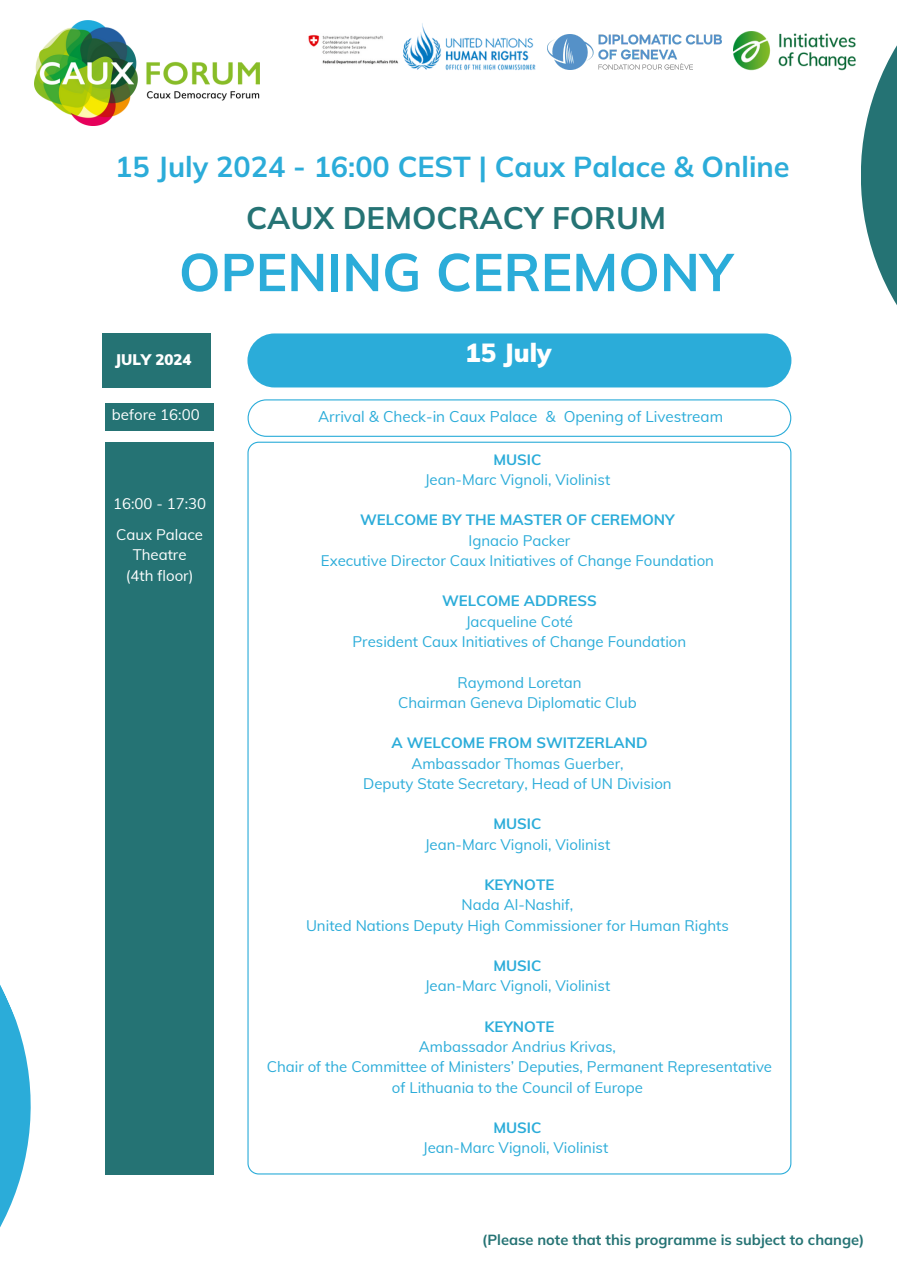
<style>
.page{position:relative;width:897px;height:1264px;background:#fff}
.page>*{position:absolute;margin:0;border:0;box-sizing:border-box;transform-origin:0 0}
.t1{font:700 52.95px "Mulish";color:#2bacd9}
.t2{font:700 31.05px "Mulish";color:#257374}
.t3{font:700 28.8px "Mulish";color:#2bacd9}
.t4{font:900 25.65px "Muli";color:#fff}
.t5{font:15.3px "Muli";color:#2bacd9}
.t6{font:15px/20.2px "Mulish";color:#2bacd9;text-align:center}
.t7{font:700 15px "Mulish";color:#2bacd9}
.t8{font:15px "Mulish";color:#fff}
.t9{font:900 15px "Muli";color:#fff}
.t10{font:700 14.7px "Mulish";color:#257374}
</style>
<div class="page">
<img style="left:733px;top:32px;width:123px;height:38px">
<svg style="left:861px;top:45px;width:36px;height:260px;fill:#257374"></svg>
<svg style="left:0;top:985px;width:31px;height:243px"></svg>
<div style="left:247px;top:333px;width:544px;height:54px;background:#2bacd9;border-radius:27px"></div>
<div style="left:102px;top:333px;width:108px;height:54px;background:#257374"></div>
<div style="left:106px;top:441px;width:108px;height:733px;background:#257374"></div>
<svg style="left:247px;top:441px;width:544px;height:733px"></svg>
<div style="left:106px;top:403px;width:108px;height:27px;background:#257374"></div>
<div style="left:247px;top:399px;width:544px;height:38px;background:#44b6dd;border-radius:19px"></div>
<svg style="left:247px;top:399px;width:544px;height:37px;background:#f6fbfd"></svg>
<img style="left:34px;top:21px;width:225px;height:104px">
<img style="left:403px;top:23px;width:132px;height:47px">
<img style="left:308px;top:34px;width:90px;height:31px">
<img style="left:548px;top:35px;width:173px;height:34px">
<h2 class="t3" style="left:115px;top:148px;width:676px">15 July 2024 - 16:00 CEST | Caux Palace &amp; Online</h2>
<h3 class="t2" style="left:246px;top:198px;width:421px">CAUX DEMOCRACY FORUM</h3>
<h1 class="t1" style="left:179px;top:238px;width:556px">OPENING CEREMONY</h1>
<p class="t9" style="left:115px;top:350px;width:78px">JULY 2024</p>
<h4 class="t4" style="left:465px;top:336px;width:88px">15 July</h4>
<p class="t8" style="left:112px;top:404px;width:89px">before 16:00</p>
<p class="t5" style="left:318px;top:406px;width:406px">Arrival &amp; Check-in Caux Palace &amp; Opening of Livestream</p>
<p class="t8" style="left:113px;top:494px;width:95px">16:00 - 17:30</p>
<p class="t8" style="left:116px;top:525px;width:88px">Caux Palace</p>
<p class="t8" style="left:133px;top:545px;width:55px">Theatre</p>
<h6 class="t8" style="left:126px;top:565px;width:69px">(4th floor)</h6>
<p class="t7" style="left:493px;top:449px;width:50px">MUSIC</p>
<p class="t6" style="left:425px;top:469px;width:187px">Jean-Marc Vignoli, Violinist</p>
<p class="t7" style="left:360px;top:510px;width:316px">WELCOME BY THE MASTER OF CEREMONY</p>
<p class="t6" style="left:468px;top:530px;width:103px">Ignacio Packer</p>
<p class="t6" style="left:321px;top:550px;width:395px">Executive Director Caux Initiatives of Change Foundation</p>
<p class="t7" style="left:442px;top:591px;width:156px">WELCOME ADDRESS</p>
<p class="t6" style="left:466px;top:611px;width:109px">Jacqueline Coté</p>
<p class="t6" style="left:352px;top:631px;width:335px">President Caux Initiatives of Change Foundation</p>
<p class="t6" style="left:457px;top:671px;width:126px">Raymond Loretan</p>
<p class="t6" style="left:398px;top:692px;width:240px">Chairman Geneva Diplomatic Club</p>
<p class="t7" style="left:391px;top:733px;width:257px">A WELCOME FROM SWITZERLAND</p>
<p class="t6" style="left:411px;top:752px;width:214px">Ambassador Thomas Guerber,</p>
<p class="t6" style="left:363px;top:773px;width:310px">Deputy State Secretary, Head of UN Division</p>
<p class="t7" style="left:493px;top:814px;width:50px">MUSIC</p>
<p class="t6" style="left:425px;top:833px;width:187px">Jean-Marc Vignoli, Violinist</p>
<p class="t7" style="left:484px;top:875px;width:71px">KEYNOTE</p>
<p class="t6" style="left:461px;top:894px;width:113px">Nada Al-Nashif,</p>
<p class="t6" style="left:306px;top:914px;width:424px">United Nations Deputy High Commissioner for Human Rights</p>
<p class="t7" style="left:493px;top:956px;width:50px">MUSIC</p>
<p class="t6" style="left:425px;top:975px;width:187px">Jean-Marc Vignoli, Violinist</p>
<p class="t7" style="left:484px;top:1016px;width:71px">KEYNOTE</p>
<p class="t6" style="left:419px;top:1036px;width:199px">Ambassador Andrius Krivas,</p>
<p class="t6" style="left:267px;top:1056px;width:507px">Chair of the Committee of Ministers’ Deputies, Permanent Representative of Lithuania to the Council of Europe</p>
<p class="t7" style="left:493px;top:1118px;width:50px">MUSIC</p>
<p class="t6" style="left:423px;top:1137px;width:187px">Jean-Marc Vignoli, Violinist</p>
<h5 class="t10" style="left:482px;top:1230px;width:383px">(Please note that this programme is subject to change)</h5>
</div>
